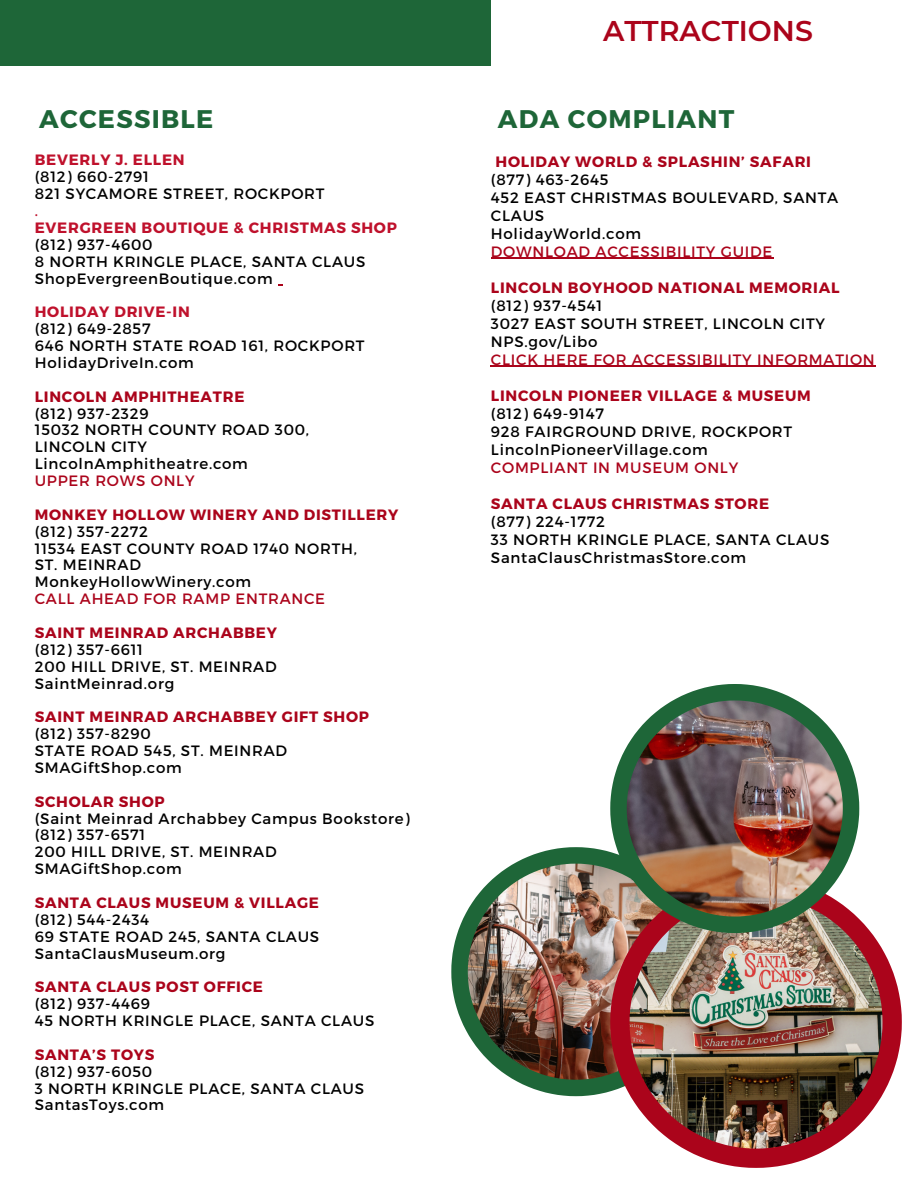
<style>
.page{position:relative;width:918px;height:1188px;background:#fff}
.page>*{position:absolute;margin:0;border:0;box-sizing:border-box;transform-origin:0 0}
.t1{font:600 28.5px "Montserrat";color:#ab041b}
.t2{font:700 25.5px "Montserrat";letter-spacing:.05em;color:#1e6638}
.t3{font:15px/16.8px "Montserrat";letter-spacing:.05em;color:#000}
.t4{font:700 15px "Montserrat";letter-spacing:.05em;color:#ab041b}
.t5{font:15px "Montserrat";letter-spacing:.05em;color:#ab041b}
.t6{font:700 15px "Montserrat";letter-spacing:.05em;color:#bf112c}
.t7{font:15px "Montserrat";color:#bf112c}
</style>
<div class="page">
<div style="left:0;top:0;width:491px;height:66px;background:#1e6638"></div>
<svg style="left:451px;top:847px;width:159px;height:249px"></svg>
<img style="left:468px;top:864px;width:142px;height:216px">
<svg style="left:610px;top:933px;width:292px;height:235px"></svg>
<img style="left:630px;top:919px;width:253px;height:230px">
<svg style="left:610px;top:684px;width:249px;height:249px"></svg>
<img style="left:627px;top:700px;width:216px;height:217px">
<hr style="left:491px;top:258px;width:282px;height:1px;background:#ab041b">
<hr style="left:491px;top:366px;width:141px;height:1px;background:#ab041b">
<hr style="left:632px;top:366px;width:244px;height:1px;background:#ab041b">
<p class="t2" style="left:39px;top:102px;width:176px">ACCESSIBLE</p>
<p class="t6" style="left:35px;top:150px;width:151px">BEVERLY J. ELLEN</p>
<p class="t3" style="left:35px;top:168px;width:116px">(812) 660-2791</p>
<p class="t3" style="left:35px;top:185px;width:291px">821 SYCAMORE STREET, ROCKPORT</p>
<p class="t7" style="left:35px;top:201px;width:5px">.</p>
<p class="t6" style="left:35px;top:218px;width:364px">EVERGREEN BOUTIQUE &amp; CHRISTMAS SHOP</p>
<p class="t3" style="left:35px;top:235px;width:119px">(812) 937-4600</p>
<p class="t3" style="left:35px;top:252px;width:332px">8 NORTH KRINGLE PLACE, SANTA CLAUS</p>
<p class="t3" style="left:35px;top:269px;width:239px">ShopEvergreenBoutique.com</p>
<p class="t6" style="left:35px;top:302px;width:157px">HOLIDAY DRIVE-IN</p>
<p class="t3" style="left:35px;top:320px;width:117px">(812) 649-2857</p>
<p class="t3" style="left:35px;top:337px;width:331px">646 NORTH STATE ROAD 161, ROCKPORT</p>
<p class="t3" style="left:35px;top:353px;width:161px">HolidayDriveIn.com</p>
<p class="t4" style="left:35px;top:387px;width:211px">LINCOLN AMPHITHEATRE</p>
<p class="t3" style="left:35px;top:404px;width:115px">(812) 937-2329</p>
<p class="t3" style="left:35px;top:421px;width:276px">15032 NORTH COUNTY ROAD 300,</p>
<p class="t3" style="left:35px;top:438px;width:114px">LINCOLN CITY</p>
<p class="t3" style="left:35px;top:455px;width:215px">LincolnAmphitheatre.com</p>
<p class="t5" style="left:35px;top:471px;width:161px">UPPER ROWS ONLY</p>
<p class="t4" style="left:35px;top:505px;width:365px">MONKEY HOLLOW WINERY AND DISTILLERY</p>
<p class="t3" style="left:35px;top:522px;width:115px">(812) 357-2272</p>
<p class="t3" style="left:35px;top:539px;width:324px">11534 EAST COUNTY ROAD 1740 NORTH,</p>
<p class="t3" style="left:35px;top:556px;width:108px">ST. MEINRAD</p>
<p class="t3" style="left:35px;top:573px;width:218px">MonkeyHollowWinery.com</p>
<p class="t5" style="left:35px;top:589px;width:292px">CALL AHEAD FOR RAMP ENTRANCE</p>
<p class="t4" style="left:35px;top:623px;width:244px">SAINT MEINRAD ARCHABBEY</p>
<p class="t3" style="left:35px;top:640px;width:110px">(812) 357-6611</p>
<p class="t3" style="left:35px;top:657px;width:243px">200 HILL DRIVE, ST. MEINRAD</p>
<p class="t3" style="left:35px;top:674px;width:141px">SaintMeinrad.org</p>
<p class="t4" style="left:35px;top:707px;width:336px">SAINT MEINRAD ARCHABBEY GIFT SHOP</p>
<p class="t3" style="left:35px;top:725px;width:118px">(812) 357-8290</p>
<p class="t3" style="left:35px;top:742px;width:254px">STATE ROAD 545, ST. MEINRAD</p>
<p class="t3" style="left:35px;top:758px;width:149px">SMAGiftShop.com</p>
<p class="t4" style="left:35px;top:792px;width:131px">SCHOLAR SHOP</p>
<p class="t3" style="left:35px;top:809px;width:376px">(Saint Meinrad Archabbey Campus Bookstore)</p>
<p class="t3" style="left:35px;top:826px;width:112px">(812) 357-6571</p>
<p class="t3" style="left:35px;top:843px;width:243px">200 HILL DRIVE, ST. MEINRAD</p>
<p class="t3" style="left:35px;top:860px;width:149px">SMAGiftShop.com</p>
<p class="t4" style="left:35px;top:893px;width:286px">SANTA CLAUS MUSEUM &amp; VILLAGE</p>
<p class="t3" style="left:35px;top:910px;width:116px">(812) 544-2434</p>
<p class="t3" style="left:35px;top:927px;width:286px">69 STATE ROAD 245, SANTA CLAUS<br>SantaClausMuseum.org</p>
<p class="t4" style="left:35px;top:977px;width:230px">SANTA CLAUS POST OFFICE</p>
<p class="t3" style="left:35px;top:995px;width:117px">(812) 937-4469</p>
<p class="t3" style="left:35px;top:1012px;width:341px">45 NORTH KRINGLE PLACE, SANTA CLAUS</p>
<p class="t4" style="left:35px;top:1045px;width:121px">SANTA’S TOYS</p>
<p class="t3" style="left:35px;top:1062px;width:119px">(812) 937-6050</p>
<p class="t3" style="left:35px;top:1079px;width:331px">3 NORTH KRINGLE PLACE, SANTA CLAUS</p>
<p class="t3" style="left:35px;top:1096px;width:131px">SantasToys.com</p>
<p class="t1" style="left:603px;top:13px;width:211px">ATTRACTIONS</p>
<p class="t2" style="left:498px;top:102px;width:238px">ADA COMPLIANT</p>
<p class="t4" style="left:496px;top:151px;width:317px">HOLIDAY WORLD &amp; SPLASHIN’ SAFARI</p>
<p class="t3" style="left:491px;top:170px;width:119px">(877) 463-2645</p>
<p class="t3" style="left:491px;top:187px;width:349px;line-height:18px">452 EAST CHRISTMAS BOULEVARD, SANTA<br>CLAUS</p>
<p class="t3" style="left:491px;top:224px;width:152px">HolidayWorld.com</p>
<p class="t5" style="left:491px;top:241px;width:283px">DOWNLOAD ACCESSIBILITY GUIDE</p>
<p class="t4" style="left:491px;top:277px;width:350px">LINCOLN BOYHOOD NATIONAL MEMORIAL</p>
<p class="t3" style="left:491px;top:296px;width:113px">(812) 937-4541</p>
<p class="t3" style="left:491px;top:314px;width:336px">3027 EAST SOUTH STREET, LINCOLN CITY</p>
<p class="t3" style="left:491px;top:332px;width:108px">NPS.gov/Libo</p>
<p class="t5" style="left:491px;top:349px;width:385px">CLICK HERE FOR ACCESSIBILITY INFORMATION</p>
<p class="t4" style="left:491px;top:385px;width:321px">LINCOLN PIONEER VILLAGE &amp; MUSEUM</p>
<p class="t3" style="left:491px;top:404px;width:115px">(812) 649-9147</p>
<p class="t3" style="left:491px;top:422px;width:303px">928 FAIRGROUND DRIVE, ROCKPORT</p>
<p class="t3" style="left:491px;top:440px;width:218px">LincolnPioneerVillage.com</p>
<p class="t5" style="left:491px;top:457px;width:249px">COMPLIANT IN MUSEUM ONLY</p>
<p class="t4" style="left:491px;top:493px;width:280px">SANTA CLAUS CHRISTMAS STORE</p>
<p class="t3" style="left:491px;top:512px;width:115px">(877) 224-1772</p>
<p class="t3" style="left:491px;top:530px;width:340px">33 NORTH KRINGLE PLACE, SANTA CLAUS</p>
<p class="t3" style="left:491px;top:548px;width:257px">SantaClausChristmasStore.com</p>
</div>
